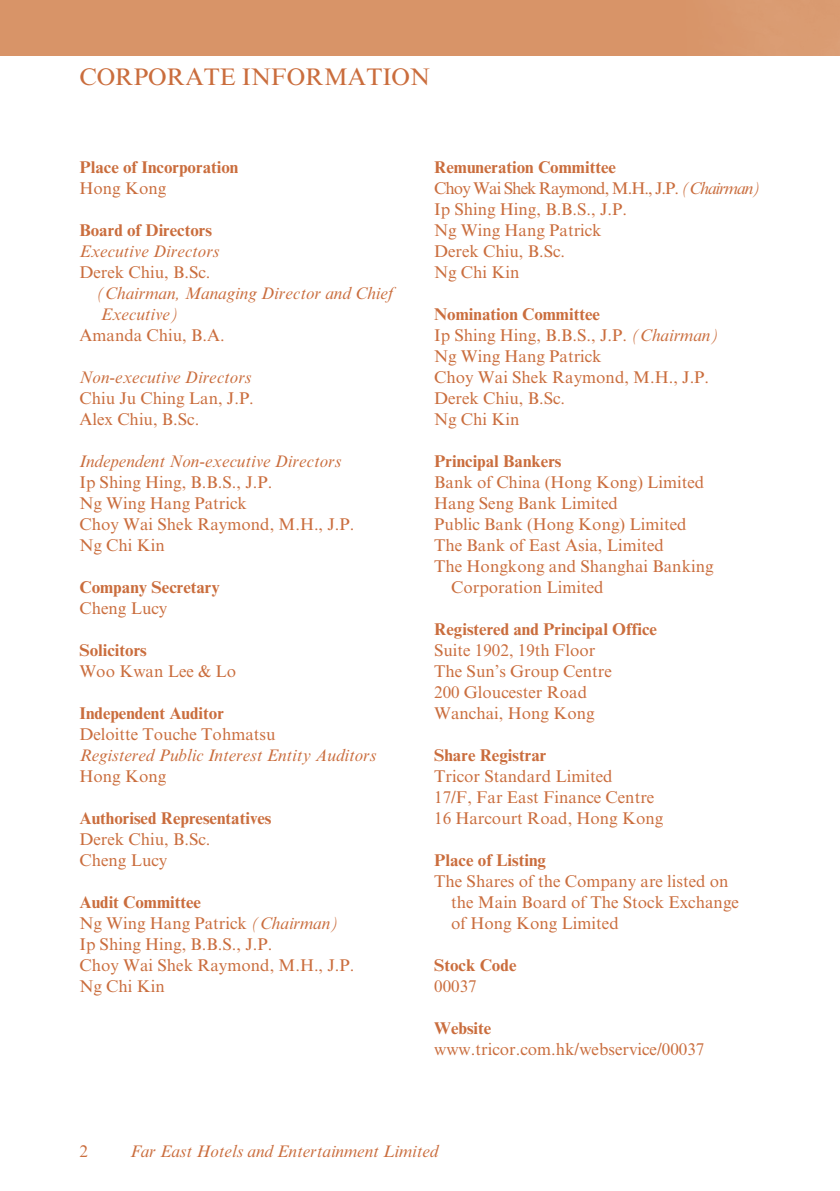
<style>
.page{position:relative;width:840px;height:1191px;background:#fff}
.page>*{position:absolute;margin:0;border:0;box-sizing:border-box;transform-origin:0 0}
.t1{font:24px "Times New Roman MT Std";color:#ca6d3d}
.t2{font:17px/21px "Times New Roman MT Std";color:#ca6d3d}
.t3{font:700 17px "Times New Roman MT Std";color:#ca6d3d}
.t4{font:italic 17px/21px "Times New Roman MT Std";color:#ca6d3d}
.s1{font-weight:700}
.s2{font-style:italic}
</style>
<div class="page">
<img style="left:0;top:0;width:839px;height:55px">
<h1 class="t1" style="left:79px;top:63px;width:352px">CORPORATE INFORMATION</h1>
<p class="t3" style="left:79px;top:156px;width:160px">Place of Incorporation</p>
<p class="t2" style="left:79px;top:178px;width:88px">Hong Kong</p>
<p class="t3" style="left:79px;top:219px;width:134px">Board of Directors</p>
<p class="t4" style="left:79px;top:241px;width:141px">Executive Directors</p>
<p class="t2" style="left:79px;top:262px;width:132px">Derek Chiu, B.Sc.</p>
<p class="t4" style="left:96px;top:283px;width:298px">(Chairman, Managing Director and Chief<br>Executive)</p>
<p class="t2" style="left:79px;top:325px;width:147px">Amanda Chiu, B.A.</p>
<p class="t4" style="left:79px;top:367px;width:173px">Non-executive Directors</p>
<p class="t2" style="left:79px;top:388px;width:176px">Chiu Ju Ching Lan, J.P.<br>Alex Chiu, B.Sc.</p>
<p class="t4" style="left:79px;top:451px;width:263px">Independent Non-executive Directors</p>
<p class="t2" style="left:79px;top:472px;width:276px">Ip Shing Hing, B.B.S., J.P.<br>Ng Wing Hang Patrick<br>Choy Wai Shek Raymond, M.H., J.P.<br>Ng Chi Kin</p>
<p class="t3" style="left:79px;top:576px;width:142px">Company Secretary</p>
<p class="t2" style="left:79px;top:597px;width:89px">Cheng Lucy</p>
<p class="t3" style="left:79px;top:639px;width:69px">Solicitors</p>
<p class="t2" style="left:79px;top:660px;width:158px">Woo Kwan Lee &amp; Lo</p>
<p class="t3" style="left:79px;top:702px;width:146px">Independent Auditor</p>
<p class="t2" style="left:79px;top:723px;width:197px">Deloitte Touche Tohmatsu</p>
<p class="t4" style="left:79px;top:745px;width:298px">Registered Public Interest Entity Auditors</p>
<p class="t2" style="left:79px;top:765px;width:88px">Hong Kong</p>
<p class="t3" style="left:79px;top:807px;width:193px">Authorised Representatives</p>
<p class="t2" style="left:79px;top:828px;width:132px">Derek Chiu, B.Sc.<br>Cheng Lucy</p>
<p class="t2" style="left:79px;top:891px;width:276px"><span class="s1">Audit Committee<br></span>Ng Wing Hang Patrick <span class="s2">(Chairman)<br></span>Ip Shing Hing, B.B.S., J.P.<br>Choy Wai Shek Raymond, M.H., J.P.<br>Ng Chi Kin</p>
<p class="t2" style="left:434px;top:157px;width:328px"><span class="s1">Remuneration Committee<br></span>Choy Wai Shek Raymond, M.H., J.P. <span class="s2">(Chairman)<br></span>Ip Shing Hing, B.B.S., J.P.<br>Ng Wing Hang Patrick<br>Derek Chiu, B.Sc.<br>Ng Chi Kin</p>
<p class="t2" style="left:434px;top:304px;width:286px"><span class="s1">Nomination Committee<br></span>Ip Shing Hing, B.B.S., J.P. <span class="s2">(Chairman)<br></span>Ng Wing Hang Patrick<br>Choy Wai Shek Raymond, M.H., J.P.<br>Derek Chiu, B.Sc.<br>Ng Chi Kin</p>
<p class="t3" style="left:434px;top:451px;width:129px">Principal Bankers</p>
<p class="t2" style="left:434px;top:472px;width:271px">Bank of China (Hong Kong) Limited</p>
<p class="t2" style="left:434px;top:493px;width:185px">Hang Seng Bank Limited</p>
<p class="t2" style="left:434px;top:514px;width:254px">Public Bank (Hong Kong) Limited</p>
<p class="t2" style="left:434px;top:535px;width:231px">The Bank of East Asia, Limited</p>
<p class="t2" style="left:434px;top:556px;width:281px">The Hongkong and Shanghai Banking</p>
<p class="t2" style="left:451px;top:577px;width:154px">Corporation Limited</p>
<p class="t3" style="left:434px;top:619px;width:224px">Registered and Principal Office</p>
<p class="t2" style="left:434px;top:640px;width:179px">Suite 1902, 19th Floor<br>The Sun’s Group Centre<br>200 Gloucester Road<br>Wanchai, Hong Kong</p>
<p class="t3" style="left:434px;top:745px;width:114px">Share Registrar</p>
<p class="t2" style="left:434px;top:766px;width:230px">Tricor Standard Limited<br>17/F, Far East Finance Centre<br>16 Harcourt Road, Hong Kong</p>
<p class="t3" style="left:434px;top:850px;width:113px">Place of Listing</p>
<p class="t2" style="left:451px;top:871px;width:289px;text-indent:-17px">The Shares of the Company are listed on the Main Board of The Stock Exchange of Hong Kong Limited</p>
<p class="t3" style="left:434px;top:954px;width:84px">Stock Code</p>
<p class="t2" style="left:434px;top:976px;width:44px">00037</p>
<p class="t3" style="left:434px;top:1017px;width:59px">Website</p>
<p class="t2" style="left:434px;top:1039px;width:271px">www.tricor.com.hk/webservice/00037</p>
<p class="t2" style="left:79px;top:1140px;width:10px">2</p>
<p class="t4" style="left:130px;top:1140px;width:309px">Far East Hotels and Entertainment Limited</p>
</div>
